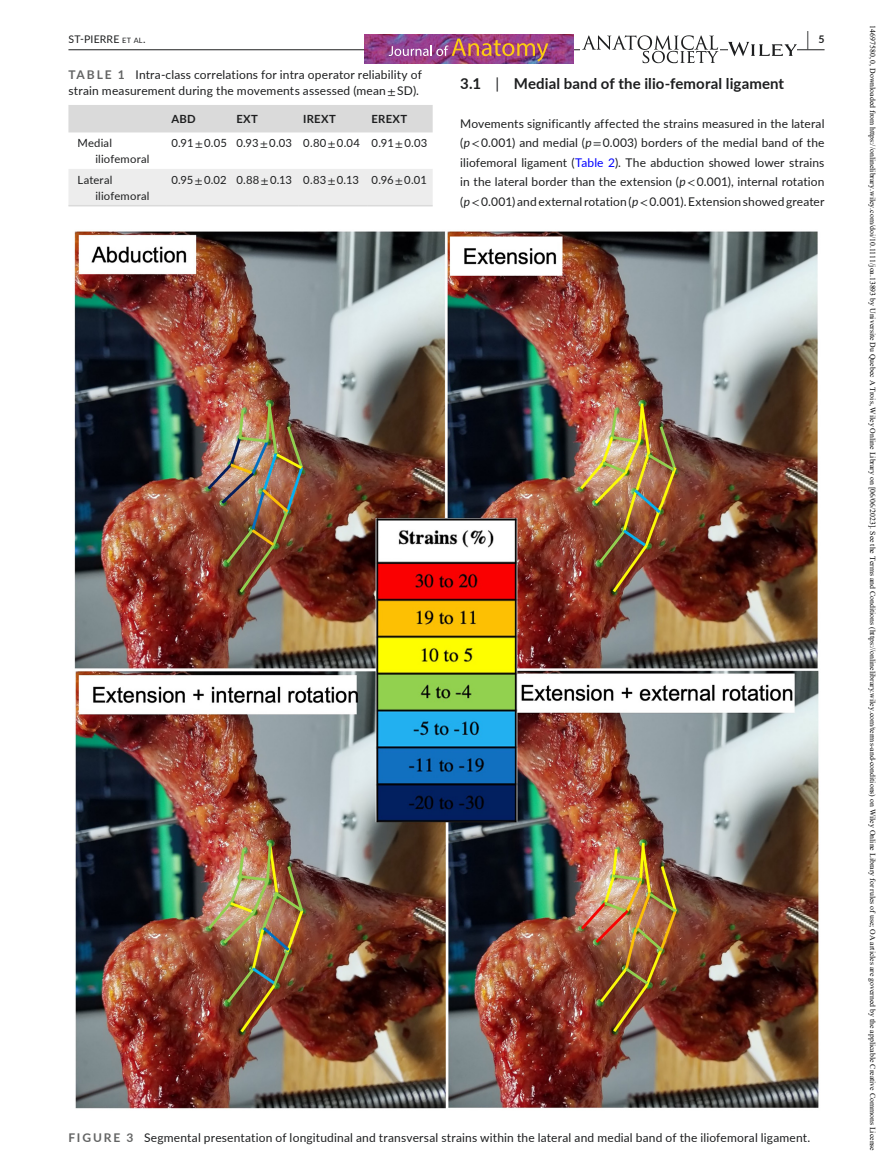
<style>
.page{position:relative;width:893px;height:1174px;background:#fff}
.page>*{position:absolute;margin:0;border:0;box-sizing:border-box;transform-origin:0 0}
.t1{font:19.5px "Lato Bold 2";color:#1d1e1f;scale:.43 1}
.t2{font:700 15px "Lato";letter-spacing:.01em;color:#1d1e1f}
.t3{font:12px/19.5px "Lato";letter-spacing:.015em;color:#1d1e1f;text-align:justify}
.t4{font:11.25px/15.8px "Lato";letter-spacing:.015em;color:#1d1e1f}
.t5{font:11.25px "Lato";letter-spacing:-.005em;color:#1d1e1f}
.t6{font:11.25px "Lato Bold 2";letter-spacing:.03em;color:#1d1e1f}
.t7{font:10.5px "Lato";letter-spacing:.02em;color:#1d1e1f}
.t8{font:7.8px "Times New Roman";color:#000}
.s1{font-size:7.35px}
.s2{font-family:"Lato Regular 2"}
.s3{font-family:"Lato Regular 2";font-weight:400}
.s4{font-style:italic}
.s5{font-family:"STIX"}
.s6{font-family:"Lato Regular 2";color:#00f}
.s7{font-family:"Lato Bold 2";color:#636464}
.s8{font-weight:700;color:#636464}
</style>
<div class="page">
<hr style="left:68px;top:49px;width:756px;height:1px;background:#1d1e1f">
<img style="left:364px;top:34px;width:209px;height:30px">
<img style="left:389px;top:39px;width:159px;height:22px">
<img style="left:581px;top:35px;width:139px;height:29px">
<svg style="left:728px;top:42px;width:69px;height:14px"></svg>
<div style="left:68px;top:105px;width:365px;height:27px;background:#dadada"></div>
<div style="left:68px;top:169px;width:365px;height:36px;background:#ededed"></div>
<hr style="left:68px;top:205px;width:99px;height:1px;background:#dadada">
<hr style="left:167px;top:205px;width:65px;height:1px;background:#dadada">
<hr style="left:232px;top:205px;width:67px;height:1px;background:#dadada">
<hr style="left:299px;top:205px;width:68px;height:1px;background:#dadada">
<hr style="left:367px;top:205px;width:66px;height:1px;background:#dadada">
<img style="left:74px;top:231px;width:745px;height:878px">
<p class="t7" style="left:68px;top:31px;width:79px">ST- PIERRE <span class="s1">et al</span><span class="s2">.</span></p>
<h1 class="t1" style="left:807px;top:25px;width:43px">| <sup>5</sup></h1>
<p class="t2" style="left:460px;top:72px;width:325px">3.1 <span class="s3">|</span> Medial band of the ilio-femoral ligament</p>
<p class="t3" style="left:460px;top:113px;width:366px">Movements significantly affected the strains measured in the lateral (<span class="s4">p</span><span class="s5">&lt;</span> 0.001) and medial (<span class="s4">p</span><span class="s5">=</span> 0.003) borders of the medial band of the iliofemoral ligament (<span class="s6">Table 2</span>). The abduction showed lower strains in the lateral border than the extension (<span class="s4">p</span><span class="s5">&lt;</span> 0.001), internal rotation (<span class="s4">p</span><span class="s5">&lt;</span> 0.001) and external rotation (<span class="s4">p</span><span class="s5">&lt;</span> 0.001). Extension showed greater</p>
<p class="t3" style="left:68px;top:66px;width:355px;line-height:16.5px"><span class="s7">TABLE 1</span> Intra-class correlations for intra operator reliability of strain measurement during the movements assessed (mean <span class="s5">±</span> SD).</p>
<p class="t6" style="left:171px;top:111px;width:26px">ABD</p>
<p class="t6" style="left:236px;top:111px;width:23px">EXT</p>
<p class="t6" style="left:303px;top:111px;width:34px">IREXT</p>
<p class="t6" style="left:372px;top:111px;width:37px">EREXT</p>
<p class="t4" style="left:95px;top:135px;width:56px;text-indent:-18px">Medial iliofemoral</p>
<p class="t4" style="left:171px;top:135px;width:257px">0.91 <span class="s5">±</span> 0.05 0.93 <span class="s5">±</span> 0.03 0.80 <span class="s5">±</span> 0.04 0.91 <span class="s5">±</span> 0.03</p>
<p class="t4" style="left:95px;top:171px;width:56px;text-indent:-18px">Lateral iliofemoral</p>
<p class="t5" style="left:171px;top:172px;width:257px">0.95 <span class="s5">±</span> 0.02 0.88 <span class="s5">±</span> 0.13 0.83 <span class="s5">±</span> 0.13 0.96 <span class="s5">±</span> 0.01</p>
<p class="t3" style="left:68px;top:1127px;width:743px"><span class="s8">FIGURE 3</span> Segmental presentation of longitudinal and transversal strains within the lateral and medial band of the iliofemoral ligament.</p>
<p class="t8" style="left:878px;top:25px;width:1127px;rotate:90deg">14697580, 0, Downloaded from https://onlinelibrary.wiley.com/doi/10.1111/joa.13893 by Universite Du Quebec A Trois, Wiley Online Library on [06/06/2023]. See the Terms and Conditions (https://onlinelibrary.wiley.com/terms-and-conditions) on Wiley Online Library for rules of use; OA articles are governed by the applicable Creative Commons License</p>
</div>
